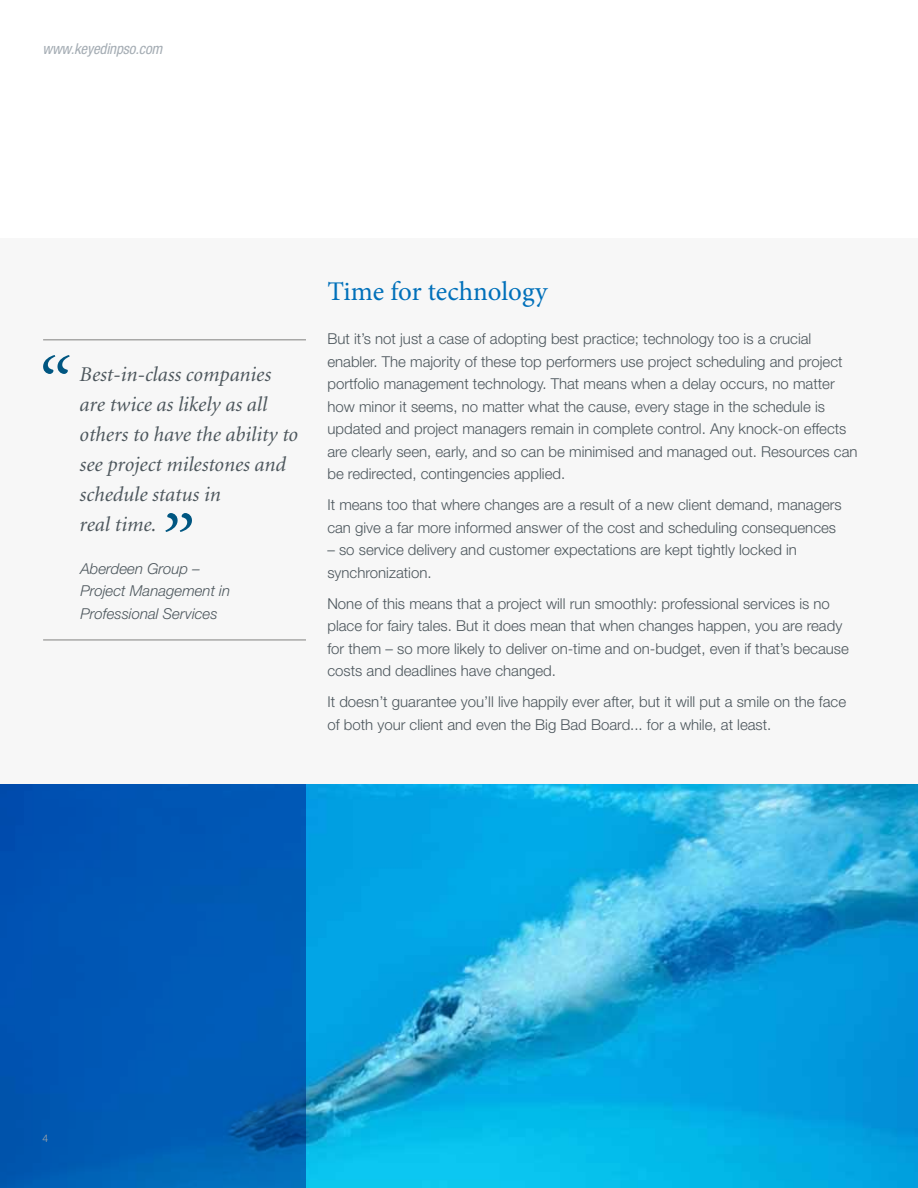
<style>
.page{position:relative;width:918px;height:1188px;background:#fff}
.page>*{position:absolute;margin:0;border:0;box-sizing:border-box;transform-origin:0 0}
.t1{font:italic 76.5px "Minion";color:#005681}
.t2{font:27px "Minion Pro";letter-spacing:-.005em;color:#0070ba}
.t3{font:italic 21px/30px "Minion";color:#4c565c}
.t4{font:300 15px/22.5px "Helvetica Neue";color:#4c565c}
.t5{font:italic 300 15px/22.5px "Helvetica Neue";color:#4c565c}
.t6{font:italic condensed 15px "Helvetica Neue";letter-spacing:-.01em;color:#a5adb4}
.t7{font:300 10.5px "Helvetica Neue";color:#a8a8a7}
</style>
<div class="page">
<div style="left:0;top:238px;width:918px;height:950px;background:#f7f7f7"></div>
<img style="left:306px;top:784px;width:612px;height:404px">
<svg style="left:0;top:784px;width:306px;height:404px;background:#0058b3"></svg>
<hr style="left:43px;top:639px;width:263px;height:2px;background:#a8a8a7">
<hr style="left:43px;top:339px;width:263px;height:2px;background:#a8a8a7">
<p class="t6" style="left:43px;top:40px;width:121px">www.keyedinpso.com</p>
<h1 class="t1" style="left:32px;top:348px;width:35px">“</h1>
<h3 class="t3" style="left:79px;top:360px;width:220px">Best-in-class companies are twice as likely as all others to have the ability to see project milestones and schedule status in<br>real time.</h3>
<p class="t5" style="left:80px;top:557px;width:121px">Aberdeen Group –</p>
<h1 class="t1" style="left:156px;top:505px;width:35px">”</h1>
<p class="t5" style="left:80px;top:579px;width:151px">Project Management in<br>Professional Services</p>
<h2 class="t2" style="left:327px;top:274px;width:222px">Time for technology</h2>
<p class="t4" style="left:327px;top:327px;width:532px">But it’s not just a case of adopting best practice; technology too is a crucial enabler. The majority of these top performers use project scheduling and project portfolio management technology. That means when a delay occurs, no matter how minor it seems, no matter what the cause, every stage in the schedule is updated and project managers remain in complete control. Any knock-on effects are clearly seen, early, and so can be minimised and managed out. Resources can be redirected, contingencies applied.</p>
<p class="t4" style="left:327px;top:493px;width:516px">It means too that where changes are a result of a new client demand, managers can give a far more informed answer of the cost and scheduling consequences</p>
<p class="t4" style="left:327px;top:538px;width:471px">– so service delivery and customer expectations are kept tightly locked in synchronization.</p>
<p class="t4" style="left:327px;top:592px;width:523px">None of this means that a project will run smoothly: professional services is no place for fairy tales. But it does mean that when changes happen, you are ready for them – so more likely to deliver on-time and on-budget, even if that’s because costs and deadlines have changed.</p>
<p class="t4" style="left:327px;top:690px;width:520px">It doesn’t guarantee you’ll live happily ever after, but it will put a smile on the face of both your client and even the Big Bad Board... for a while, at least.</p>
<p class="t7" style="left:43px;top:1132px;width:7px">4</p>
</div>
